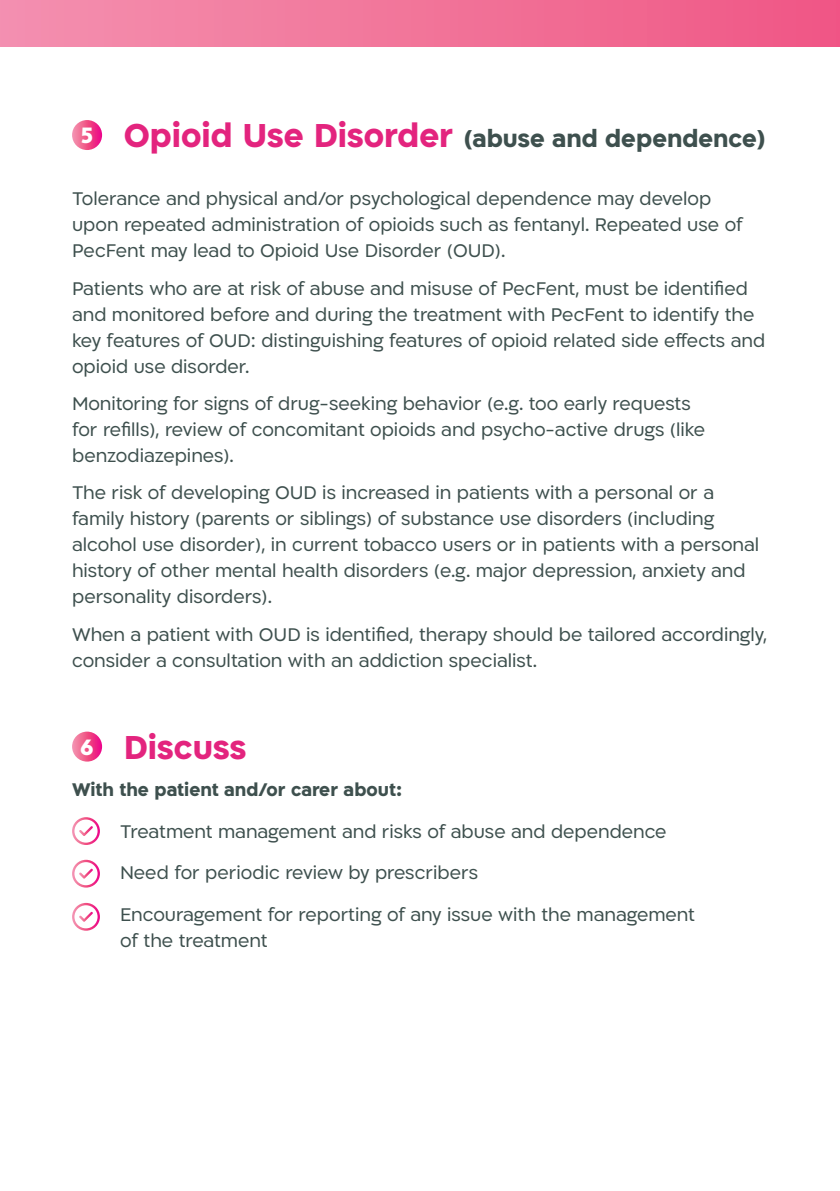
<style>
.page{position:relative;width:840px;height:1191px;background:#fff}
.page>*{position:absolute;margin:0;border:0;box-sizing:border-box;transform-origin:0 0}
.t1{font:700 38px "Ploni M Lv 2 AAA";color:#e3247e}
.t2{font:700 28px "Ploni M Lv 2 AAA";color:#3e504e}
.t3{font:700 25.4px "Ploni M Lv 2 AAA";color:#fff}
.t4{font:21px/26px "Ploni M Lv 2 AAA";color:#3e504e}
.t5{font:700 21px "Ploni M Lv 2 AAA";color:#3e504e}
.s1{font-size:38px;color:#e3247e}
</style>
<div class="page">
<svg style="left:72px;top:731px;width:30px;height:30px"></svg>
<div style="left:0;top:0;width:839px;height:47px;background:linear-gradient(to right,#f391af,#f05785)"></div>
<svg style="left:72px;top:817px;width:28px;height:28px"></svg>
<svg style="left:72px;top:859px;width:28px;height:28px"></svg>
<svg style="left:72px;top:903px;width:28px;height:27px"></svg>
<svg style="left:72px;top:120px;width:30px;height:30px"></svg>
<p class="t3" style="left:81px;top:118px;width:13px">5</p>
<p class="t2" style="left:124px;top:120px;width:643px"><span class="s1">Opioid Use Disorder</span> (abuse and dependence)</p>
<p class="t4" style="left:72px;top:185px;width:671px">Tolerance and physical and/or psychological dependence may develop upon repeated administration of opioids such as fentanyl. Repeated use of<br>PecFent may lead to Opioid Use Disorder (OUD).</p>
<p class="t4" style="left:72px;top:274px;width:694px">Patients who are at risk of abuse and misuse of PecFent, must be identified and monitored before and during the treatment with PecFent to identify the key features of OUD: distinguishing features of opioid related side effects and opioid use disorder.</p>
<p class="t4" style="left:72px;top:390px;width:634px">Monitoring for signs of drug-seeking behavior (e.g. too early requests for refills), review of concomitant opioids and psycho-active drugs (like benzodiazepines).</p>
<p class="t4" style="left:72px;top:479px;width:688px">The risk of developing OUD is increased in patients with a personal or a family history (parents or siblings) of substance use disorders (including alcohol use disorder), in current tobacco users or in patients with a personal history of other mental health disorders (e.g. major depression, anxiety and personality disorders).</p>
<p class="t4" style="left:72px;top:620px;width:696px">When a patient with OUD is identified, therapy should be tailored accordingly, consider a consultation with an addiction specialist.</p>
<p class="t3" style="left:81px;top:729px;width:14px">6</p>
<p class="t1" style="left:124px;top:721px;width:124px">Discuss</p>
<p class="t5" style="left:72px;top:775px;width:331px">With the patient and/or carer about:</p>
<p class="t4" style="left:120px;top:817px;width:547px">Treatment management and risks of abuse and dependence</p>
<p class="t4" style="left:120px;top:859px;width:359px">Need for periodic review by prescribers</p>
<p class="t4" style="left:120px;top:901px;width:576px">Encouragement for reporting of any issue with the management of the treatment</p>
</div>
